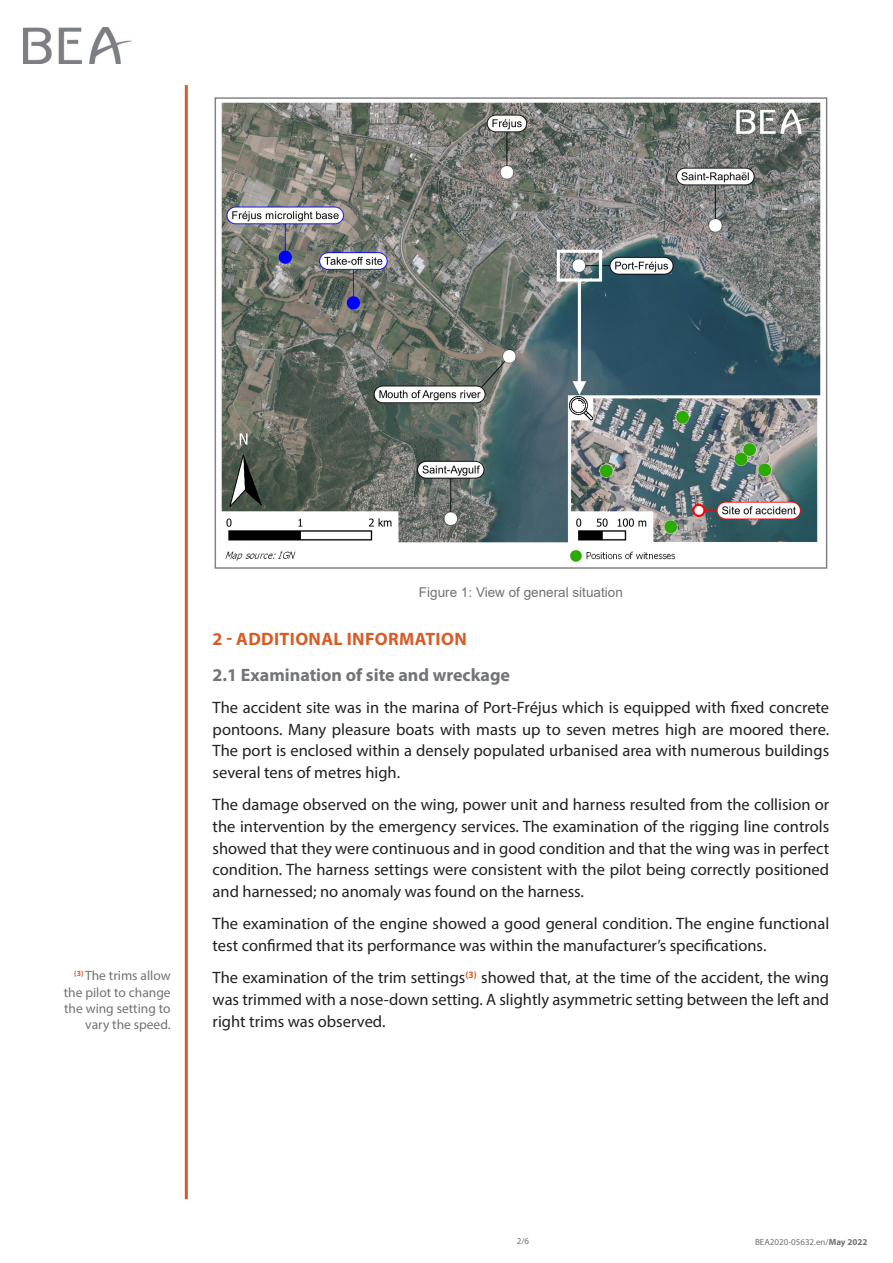
<style>
.page{position:relative;width:893px;height:1263px;background:#fff}
.page>*{position:absolute;margin:0;border:0;box-sizing:border-box;transform-origin:0 0}
.Titre_2{font:700 18px "Myriad Pro";color:#727477}
.Titre_1{font:700 18px "Myriad Pro";letter-spacing:.02em;color:#d75c28}
.t1{font:16.5px/21.6px "Myriad Pro";color:#231f20;text-align:justify}
.Note{font:13.5px/16.2px "Myriad Pro";color:#717275;text-align:right}
.Légende{font:13.5px "Arial";color:#717275}
.t2{font:9px "Myriad Pro";color:#717275}
.s1{font-weight:700}
</style>
<div class="page">
<hr style="left:185px;top:85px;width:3px;height:1114px;background:#d75c28">
<img style="left:23px;top:28px;width:109px;height:36px">
<img style="left:214px;top:97px;width:614px;height:472px">
<p class="Note" style="left:64px;top:967px;width:108px"><sup>(3)</sup> The trims allow the pilot to change the wing setting to vary the speed.</p>
<p class="Légende" style="left:419px;top:583px;width:205px">Figure 1: View of general situation</p>
<p class="Titre_1" style="left:213px;top:627px;width:256px">2 - ADDITIONAL INFORMATION</p>
<p class="Titre_2" style="left:213px;top:663px;width:299px">2.1 Examination of site and wreckage</p>
<p class="t1" style="left:213px;top:696px;width:618px">The accident site was in the marina of Port-Fréjus which is equipped with fixed concrete pontoons. Many pleasure boats with masts up to seven metres high are moored there.<br>The port is enclosed within a densely populated urbanised area with numerous buildings several tens of metres high.</p>
<p class="t1" style="left:213px;top:794px;width:618px">The damage observed on the wing, power unit and harness resulted from the collision or the intervention by the emergency services. The examination of the rigging line controls showed that they were continuous and in good condition and that the wing was in perfect condition. The harness settings were consistent with the pilot being correctly positioned and harnessed; no anomaly was found on the harness.</p>
<p class="t1" style="left:213px;top:913px;width:618px">The examination of the engine showed a good general condition. The engine functional test confirmed that its performance was within the manufacturer’s specifications.</p>
<p class="t1" style="left:213px;top:967px;width:618px">The examination of the trim settings<sup>(3)</sup> showed that, at the time of the accident, the wing was trimmed with a nose-down setting. A slightly asymmetric setting between the left and right trims was observed.</p>
<p class="t2" style="left:517px;top:1236px;width:14px">2/6</p>
<p class="t2" style="left:755px;top:1236px;width:114px">BEA2020-05632.en/<span class="s1">May 2022</span></p>
</div>
